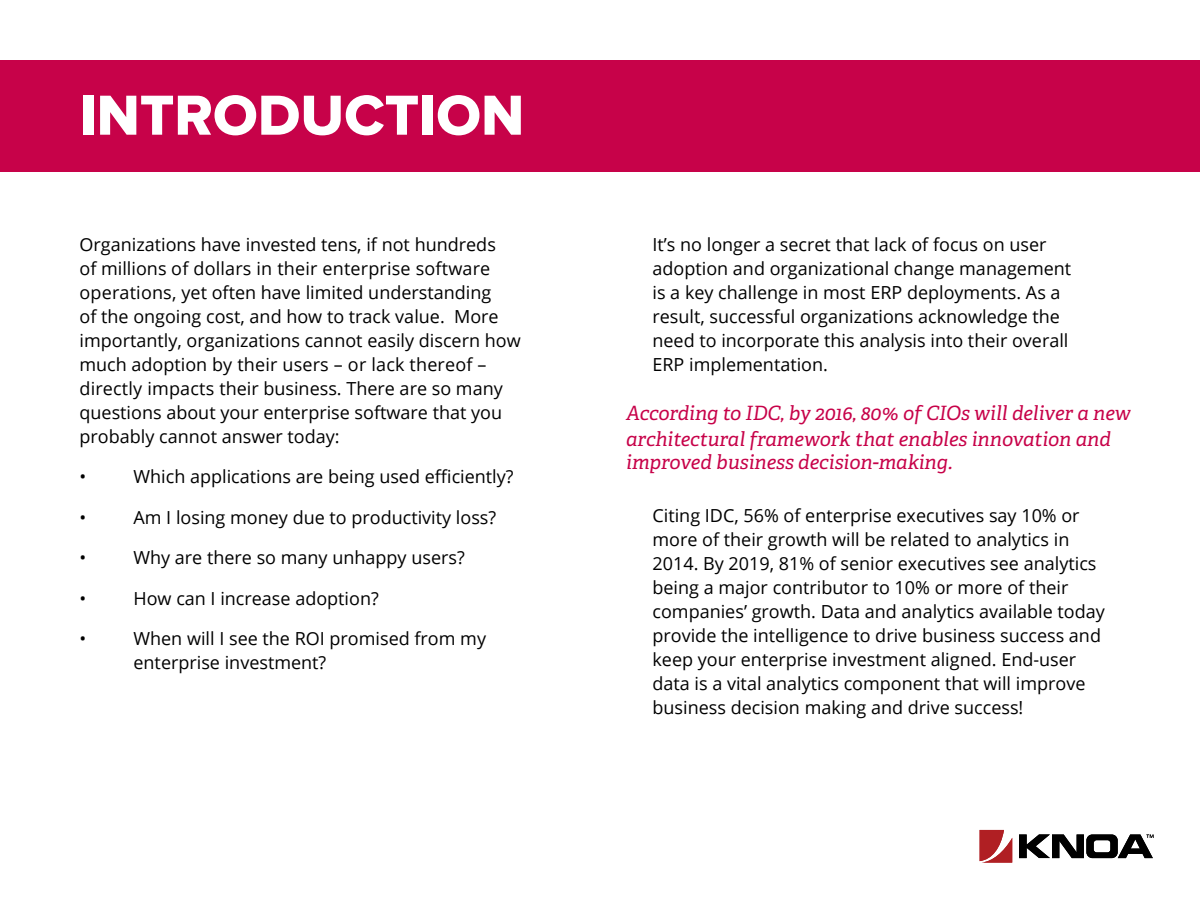
<style>
.page{position:relative;width:1200px;height:900px;background:#fff}
.page>*{position:absolute;margin:0;border:0;box-sizing:border-box;transform-origin:0 0}
.t1{font:58.5px "Proxima Nova Extrabld";color:#fff}
.t2{font:italic 19.65px/26.2px "Adelle";color:#c70249}
.t3{font:18px/24px "Open Sans";color:#000}
</style>
<div class="page">
<div style="left:0;top:60px;width:1200px;height:112px;background:#c70249"></div>
<svg style="left:980px;top:830px;width:32px;height:33px"></svg>
<svg style="left:1019px;top:834px;width:134px;height:24px"></svg>
<h1 class="t1" style="left:80px;top:82px;width:446px">INTRODUCTION</h1>
<p class="t3" style="left:80px;top:232px;width:443px">Organizations have invested tens, if not hundreds<br>of millions of dollars in their enterprise software operations, yet often have limited understanding<br>of the ongoing cost, and how to track value. More importantly, organizations cannot easily discern how much adoption by their users – or lack thereof – directly impacts their business. There are so many questions about your enterprise software that you probably cannot answer today:</p>
<p class="t3" style="left:80px;top:464px;width:8px">•</p>
<p class="t3" style="left:134px;top:464px;width:382px">Which applications are being used efficiently?</p>
<p class="t3" style="left:80px;top:505px;width:8px">•</p>
<p class="t3" style="left:134px;top:505px;width:364px">Am I losing money due to productivity loss?</p>
<p class="t3" style="left:80px;top:545px;width:8px">•</p>
<p class="t3" style="left:134px;top:545px;width:333px">Why are there so many unhappy users?</p>
<p class="t3" style="left:80px;top:586px;width:8px">•</p>
<p class="t3" style="left:134px;top:586px;width:247px">How can I increase adoption?</p>
<p class="t3" style="left:80px;top:626px;width:8px">•</p>
<p class="t3" style="left:134px;top:626px;width:354px">When will I see the ROI promised from my enterprise investment?</p>
<p class="t3" style="left:652px;top:232px;width:420px">It’s no longer a secret that lack of focus on user adoption and organizational change management is a key challenge in most ERP deployments. As a result, successful organizations acknowledge the need to incorporate this analysis into their overall ERP implementation.</p>
<p class="t2" style="left:626px;top:399px;width:506px">According to IDC, by 2016, 80% of CIOs will deliver a new architectural framework that enables innovation and</p>
<p class="t2" style="left:626px;top:449px;width:328px">improved business decision-making.</p>
<p class="t3" style="left:652px;top:503px;width:454px">Citing IDC, 56% of enterprise executives say 10% or more of their growth will be related to analytics in 2014. By 2019, 81% of senior executives see analytics being a major contributor to 10% or more of their companies’ growth. Data and analytics available today provide the intelligence to drive business success and keep your enterprise investment aligned. End-user data is a vital analytics component that will improve business decision making and drive success!</p>
</div>
